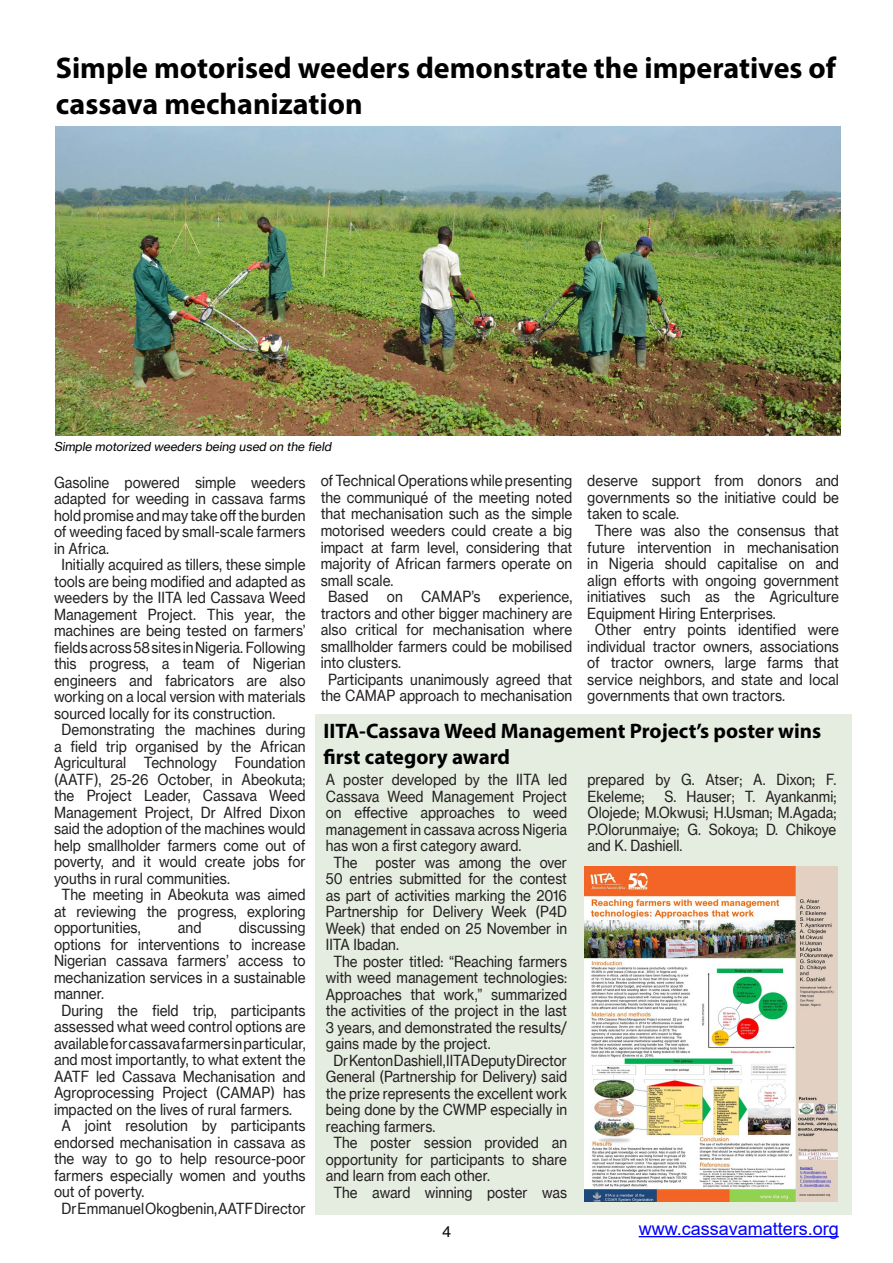
<style>
.page{position:relative;width:893px;height:1263px;background:#fff}
.page>*{position:absolute;margin:0;border:0;box-sizing:border-box;transform-origin:0 0}
.Body_text{font:700 30px/36px "Myriad Pro";color:#000}
.Body_text-2{font:700 21px/25.5px "Myriad Pro";color:#000}
.t1{font:18px "Arial";color:#00f}
.Body_text_with_inden{font:15px/16.5px "N Haas Grotesk TX Pro";color:#231f20;text-align:justify;scale:.91 1}
.Body_text_with_inden-2{font:15px/16.5px "N Haas Grotesk TX Pro";color:#231f20;text-align:justify;scale:.9 1}
.Body_text-3{font:15px "N Haas Grotesk TX Pro";color:#000;scale:.95 1}
.Body_text-4{font:italic 12px "N Haas Grotesk TX Pro";color:#000}
</style>
<div class="page">
<div style="left:315px;top:714px;width:536px;height:501px;background:#e5ece0"></div>
<hr style="left:639px;top:1236px;width:200px;height:1px;background:#00f">
<img style="left:56px;top:126px;width:785px;height:310px">
<img style="left:585px;top:866px;width:252px;height:336px">
<p class="Body_text" style="left:56px;top:49px;width:782px">Simple motorised weeders demonstrate the imperatives of cassava mechanization</p>
<p class="Body_text-4" style="left:54px;top:439px;width:281px">Simple motorized weeders being used on the field</p>
<p class="Body_text_with_inden" style="left:54px;top:474px;width:278px">Gasoline powered simple weeders adapted for weeding in cassava farms hold promise and may take off the burden of weeding faced by small-scale farmers in Africa.</p>
<p class="Body_text_with_inden" style="left:54px;top:556px;width:278px;text-indent:8px">Initially acquired as tillers, these simple tools are being modified and adapted as weeders by the IITA led Cassava Weed Management Project. This year, the machines are being tested on farmers’ fields across 58 sites in Nigeria. Following this progress, a team of Nigerian engineers and fabricators are also working on a local version with materials sourced locally for its construction.</p>
<p class="Body_text_with_inden" style="left:54px;top:721px;width:278px;text-indent:8px">Demonstrating the machines during a field trip organised by the African Agricultural Technology Foundation (AATF), 25-26 October, in Abeokuta; the Project Leader, Cassava Weed Management Project, Dr Alfred Dixon said the adoption of the machines would help smallholder farmers come out of poverty, and it would create jobs for youths in rural communities.</p>
<p class="Body_text_with_inden" style="left:54px;top:886px;width:278px;text-indent:8px">The meeting in Abeokuta was aimed at reviewing the progress, exploring opportunities,</p>
<p class="Body_text_with_inden" style="left:54px;top:919px;width:278px;text-indent:185px">discussing options for interventions to increase Nigerian cassava farmers’ access to mechanization services in a sustainable manner.</p>
<p class="Body_text_with_inden" style="left:54px;top:1002px;width:278px;text-indent:8px">During the field trip, participants assessed what weed control options are available for cassava farmers in particular, and most importantly, to what extent the AATF led Cassava Mechanisation and Agroprocessing Project (CAMAP) has impacted on the lives of rural farmers.</p>
<p class="Body_text_with_inden" style="left:54px;top:1117px;width:278px;text-indent:8px">A joint resolution by participants endorsed mechanisation in cassava as the way to go to help resource-poor farmers especially women and youths out of poverty.</p>
<p class="Body_text_with_inden" style="left:62px;top:1200px;width:270px">Dr Emmanuel Okogbenin, AATF Director</p>
<p class="Body_text_with_inden" style="left:178px;top:919px;width:27px">and</p>
<p class="Body_text_with_inden" style="left:321px;top:473px;width:278px">of Technical Operations while presenting the communiqué of the meeting noted that mechanisation such as the simple motorised weeders could create a big impact at farm level, considering that majority of African farmers operate on small scale.</p>
<p class="Body_text_with_inden" style="left:321px;top:588px;width:278px;text-indent:8px">Based on CAMAP’s experience, tractors and other bigger machinery are also critical for mechanisation where smallholder farmers could be mobilised into clusters.</p>
<p class="Body_text_with_inden" style="left:321px;top:671px;width:278px;text-align:center">Participants unanimously agreed that the CAMAP approach to mechanisation</p>
<p class="Body_text_with_inden" style="left:587px;top:473px;width:278px">deserve support from donors and governments so the initiative could be taken to scale.</p>
<p class="Body_text_with_inden" style="left:587px;top:522px;width:278px;text-indent:8px">There was also the consensus that future intervention in mechanisation in Nigeria should capitalise on and align efforts with ongoing government initiatives such as the Agriculture Equipment Hiring Enterprises.</p>
<p class="Body_text_with_inden" style="left:587px;top:621px;width:278px;text-indent:8px">Other entry points identified were individual tractor owners, associations of tractor owners, large farms that service neighbors, and state and local governments that own tractors.</p>
<p class="Body_text-2" style="left:323px;top:717px;width:499px">IITA-Cassava Weed Management Project’s poster wins first category award</p>
<p class="Body_text_with_inden-2" style="left:326px;top:771px;width:269px">A poster developed by the IITA led Cassava Weed Management Project on effective approaches to weed management in cassava across Nigeria has won a first category award.</p>
<p class="Body_text_with_inden-2" style="left:326px;top:854px;width:269px;text-indent:8px">The poster was among the over 50 entries submitted for the contest as part of activities marking the 2016<br>Partnership for Delivery Week (P4D Week) that ended on 25 November in IITA Ibadan.</p>
<p class="Body_text_with_inden-2" style="left:326px;top:953px;width:269px;text-indent:8px">The poster titled: “Reaching farmers with weed management technologies:<br>Approaches that work,” summarized the activities of the project in the last 3 years, and demonstrated the results/ gains made by the project.</p>
<p class="Body_text_with_inden-2" style="left:326px;top:1052px;width:269px;text-indent:8px">Dr Kenton Dashiell, IITA Deputy Director General (Partnership for Delivery) said the prize represents the excellent work being done by the CWMP especially in reaching farmers.</p>
<p class="Body_text_with_inden-2" style="left:326px;top:1134px;width:269px;text-indent:8px">The poster session provided an opportunity for participants to share and learn from each other.</p>
<p class="Body_text_with_inden-2" style="left:333px;top:1184px;width:261px">The award winning poster was</p>
<p class="Body_text_with_inden-2" style="left:588px;top:771px;width:278px">prepared by G. Atser; A. Dixon; F.<br>Ekeleme;</p>
<p class="Body_text_with_inden-2" style="left:588px;top:788px;width:278px;text-indent:77px">S. Hauser; T. Ayankanmi; Olojede; M.Okwusi; H.Usman; M.Agada; P.Olorunmaiye; G. Sokoya; D. Chikoye and K. Dashiell.</p>
<p class="Body_text-3" style="left:442px;top:1222px;width:11px">4</p>
<p class="t1" style="left:639px;top:1216px;width:202px">www.cassavamatters.org</p>
</div>
